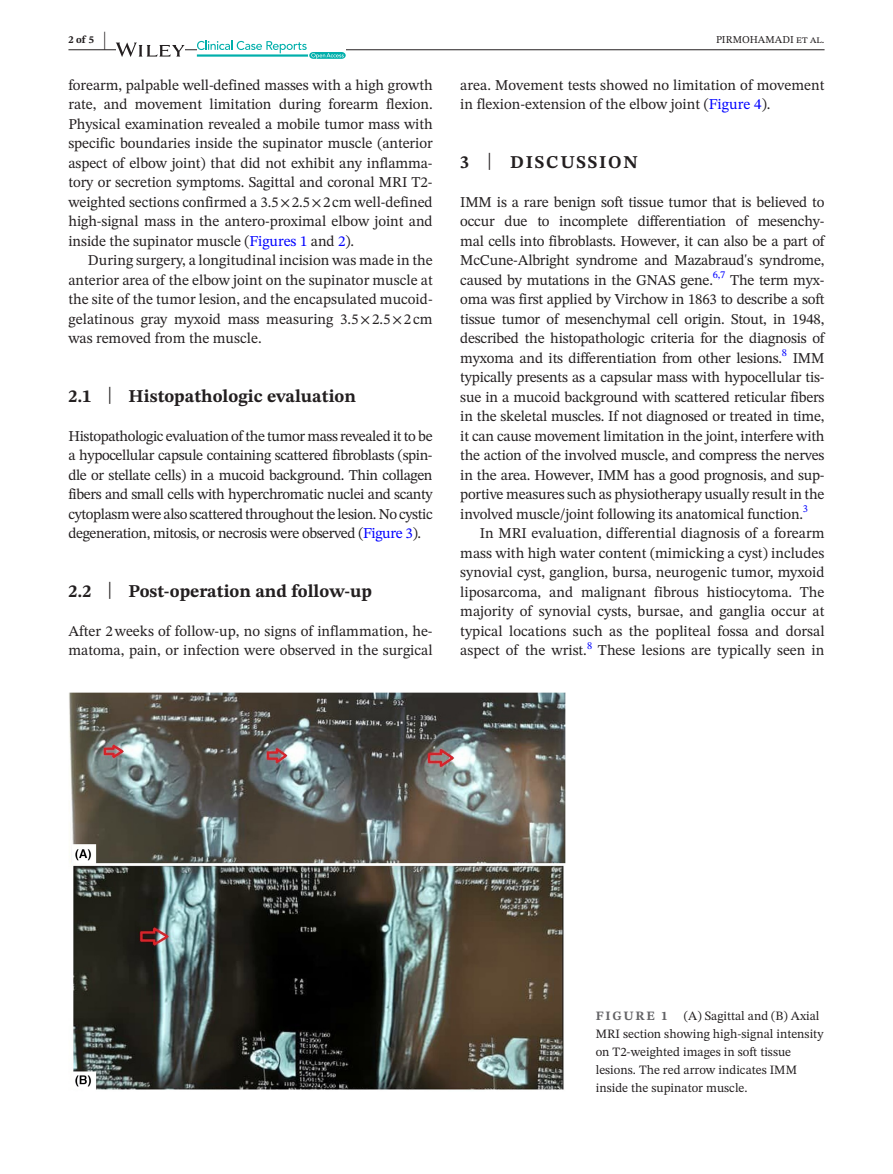
<style>
.page{position:relative;width:893px;height:1174px;background:#fff}
.page>*{position:absolute;margin:0;border:0;box-sizing:border-box;transform-origin:0 0}
.t1{font:700 18px "STIX Two Text";color:#231f20}
.t2{font:700 18px "STIX Two Text";letter-spacing:.1em;color:#231f20}
.t3{font:15px/19.5px "STIX Two Text";color:#231f20;text-align:justify}
.t4{font:12.75px/18px "STIX Two Text";color:#231f20}
.t5{font:700 12.75px "STIX Two Text";letter-spacing:.14em;color:#636366}
.t6{font:10.5px "STIX Two Text";color:#231f20}
.t7{font:10.5px "STIX Two Text";color:#00f}
.t8{font:700 10.5px "STIX Two Text";color:#231f20}
.s1{font-size:21px}
.s2{font-family:"STIX"}
.s3{color:#00f}
.s4{font-weight:400;font-size:23.7px}
</style>
<div class="page">
<hr style="left:68px;top:49px;width:756px;height:1px;background:#231f20">
<svg style="left:116px;top:43px;width:69px;height:14px"></svg>
<svg style="left:197px;top:41px;width:149px;height:18px"></svg>
<img style="left:69px;top:692px;width:496px;height:398px">
<p class="t8" style="left:68px;top:32px;width:39px">2 of 5 <span class="s1">|</span></p>
<p class="t6" style="left:716px;top:32px;width:110px">PIRMOHAMADI et al.</p>
<p class="t3" style="left:68px;top:75px;width:366px">forearm, palpable well-defined masses with a high growth rate, and movement limitation during forearm flexion.<br>Physical examination revealed a mobile tumor mass with specific boundaries inside the supinator muscle (anterior aspect of elbow joint) that did not exhibit any inflamma&shy;tory or secretion symptoms. Sagittal and coronal MRI T2- weighted sections confirmed a 3.5<span class="s2">×</span>2.5<span class="s2">×</span>2cm well-defined high-signal mass in the antero-proximal elbow joint and inside the supinator muscle (<span class="s3">Figures 1</span> and <span class="s3">2</span>).</p>
<p class="t3" style="left:68px;top:250px;width:366px;text-indent:20px">During surgery, a longitudinal incision was made in the anterior area of the elbow joint on the supinator muscle at the site of the tumor lesion, and the encapsulated mucoid&shy;gelatinous gray myxoid mass measuring 3.5<span class="s2">×</span>2.5<span class="s2">×</span>2 cm was removed from the muscle.</p>
<p class="t3" style="left:460px;top:75px;width:366px">area. Movement tests showed no limitation of movement in flexion-extension of the elbow joint (<span class="s3">Figure 4</span>).</p>
<p class="t2" style="left:460px;top:149px;width:179px">3 <span class="s4">|</span> DISCUSSION</p>
<p class="t3" style="left:460px;top:192px;width:366px">IMM is a rare benign soft tissue tumor that is believed to occur due to incomplete differentiation of mesenchy&shy;mal cells into fibroblasts. However, it can also be a part of McCune-Albright syndrome and Mazabraud's syndrome, caused by mutations in the GNAS gene.</p>
<p class="t7" style="left:713px;top:267px;width:14px">6,7</p>
<p class="t3" style="left:460px;top:270px;width:366px;text-indent:270px">The term myx&shy;oma was first applied by Virchow in 1863 to describe a soft tissue tumor of mesenchymal cell origin. Stout, in 1948, described the histopathologic criteria for the diagnosis of myxoma and its differentiation from other lesions.</p>
<p class="t7" style="left:782px;top:345px;width:7px">8</p>
<p class="t3" style="left:460px;top:348px;width:366px;text-indent:332px">IMM typically presents as a capsular mass with hypocellular tis&shy;sue in a mucoid background with scattered reticular fibers in the skeletal muscles. If not diagnosed or treated in time, it can cause movement limitation in the joint, interfere with the action of the involved muscle, and compress the nerves in the area. However, IMM has a good prognosis, and sup&shy;portive measures such as physiotherapy usually result in the involved muscle/joint following its anatomical function.</p>
<p class="t1" style="left:68px;top:383px;width:289px">2.1 <span class="s4">|</span> Histopathologic evaluation</p>
<p class="t3" style="left:68px;top:426px;width:366px">Histopathologic evaluation of the tumor mass revealed it to be a hypocellular capsule containing scattered fibroblasts (spin&shy;dle or stellate cells) in a mucoid background. Thin collagen fibers and small cells with hyperchromatic nuclei and scanty cytoplasm were also scattered throughout the lesion. No cystic degeneration, mitosis, or necrosis were observed (<span class="s3">Figure 3</span>).</p>
<p class="t7" style="left:803px;top:501px;width:7px">3</p>
<p class="t3" style="left:460px;top:523px;width:366px;text-indent:20px">In MRI evaluation, differential diagnosis of a forearm mass with high water content (mimicking a cyst) includes synovial cyst, ganglion, bursa, neurogenic tumor, myxoid liposarcoma, and malignant fibrous histiocytoma. The majority of synovial cysts, bursae, and ganglia occur at typical locations such as the popliteal fossa and dorsal aspect of the wrist.</p>
<p class="t1" style="left:68px;top:578px;width:305px">2.2 <span class="s4">|</span> Post-operation and follow-up</p>
<p class="t3" style="left:68px;top:621px;width:366px">After 2weeks of follow-up, no signs of inflammation, he&shy;matoma, pain, or infection were observed in the surgical</p>
<p class="t7" style="left:587px;top:637px;width:7px">8</p>
<p class="t3" style="left:598px;top:640px;width:228px">These lesions are typically seen in</p>
<p class="t4" style="left:596px;top:1006px;width:229px;text-indent:88px">(A) Sagittal and (B) Axial MRI section showing high-signal intensity on T2-weighted images in soft tissue lesions. The red arrow indicates IMM inside the supinator muscle.</p>
<p class="t5" style="left:596px;top:1006px;width:73px">FIGURE 1</p>
</div>
